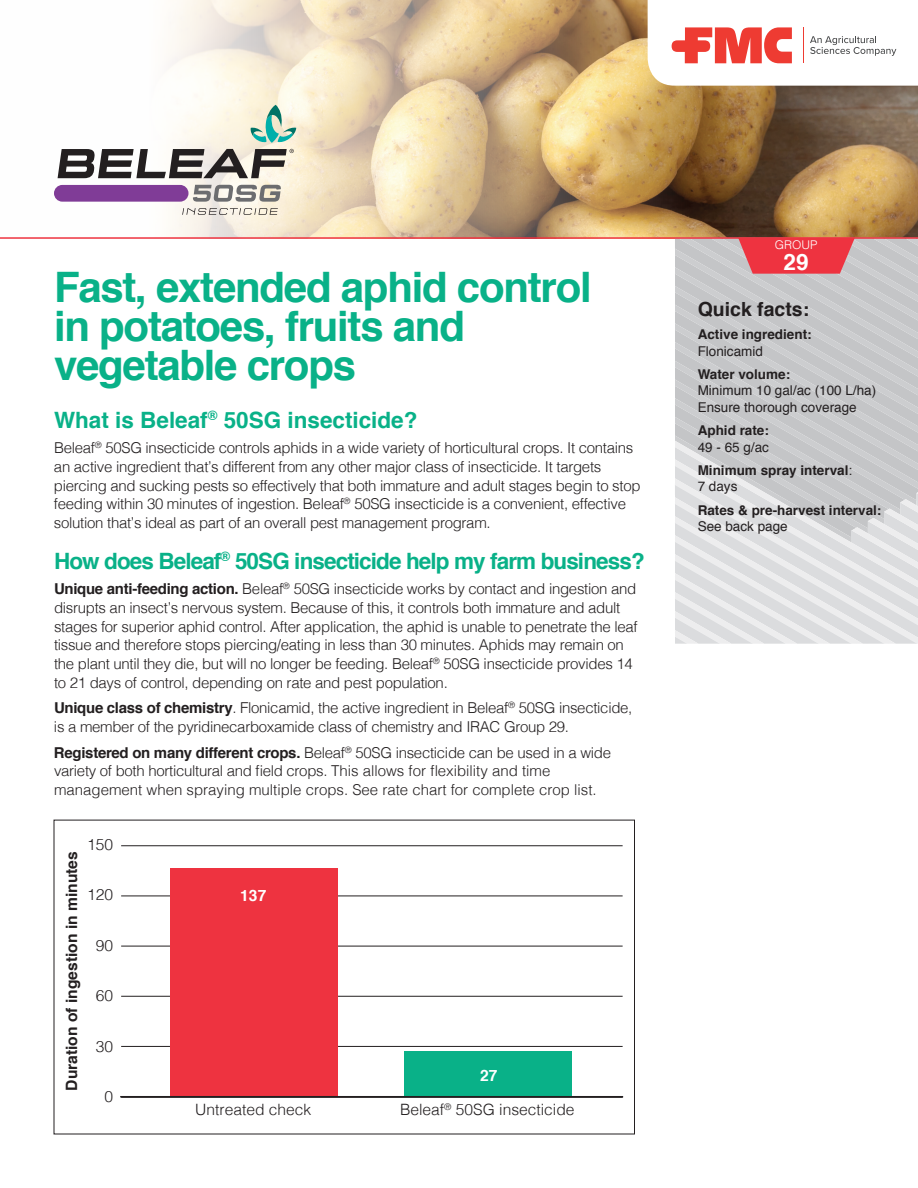
<style>
.page{position:relative;width:918px;height:1188px;background:#fff}
.page>*{position:absolute;margin:0;border:0;box-sizing:border-box;transform-origin:0 0}
.t1{font:700 42px/39px "Helvetica";letter-spacing:-.03em;color:#09b188}
.t2{font:700 22.5px "Helvetica";letter-spacing:-.04em;color:#09b188}
.t3{font:700 22.5px "Helvetica";color:#09b188}
.t4{font:700 22.5px "Helvetica";color:#fff}
.t5{font:700 19.5px "Helvetica";color:#231f20}
.t6{font:300 15.6px "Helvetica";color:#231f20}
.t7{font:700 15.6px "Helvetica";color:#231f20}
.t8{font:700 15.6px "Helvetica";color:#fff}
.t9{font:300 15px/18.8px "Helvetica";letter-spacing:-.02em;color:#231f20}
.t10{font:300 15px/18.8px "Helvetica";color:#231f20}
.t11{font:700 13.5px/23.2px "Helvetica";color:#231f20}
.t12{font:13.5px/16.5px "Helvetica";color:#231f20}
.t13{font:300 12px "Helvetica";color:#fff}
.s1{font-weight:700}
.s2{font-weight:400}
</style>
<div class="page">
<img style="left:54px;top:0;width:864px;height:237px">
<svg style="left:675px;top:239px;width:243px;height:202px;background:#c7c8ca"></svg>
<svg style="left:675px;top:441px;width:243px;height:203px;background:#dadbdd"></svg>
<svg style="left:738px;top:239px;width:117px;height:35px;background:#e84853"></svg>
<hr style="left:0;top:237px;width:918px;height:2px;background:#ee3340">
<div style="left:54px;top:185px;width:135px;height:17px;background:#803c97;border-radius:8px"></div>
<svg style="left:182px;top:208px;width:96px;height:7px"></svg>
<svg style="left:193px;top:185px;width:88px;height:17px"></svg>
<svg style="left:251px;top:105px;width:45px;height:38px;background:#aed4c1"></svg>
<svg style="left:58px;top:149px;width:236px;height:29px"></svg>
<hr style="left:121px;top:1096px;width:502px;height:2px;background:#231f20">
<hr style="left:121px;top:1046px;width:502px;height:1px;background:#231f20">
<hr style="left:121px;top:996px;width:502px;height:1px;background:#231f20">
<hr style="left:121px;top:946px;width:502px;height:1px;background:#231f20">
<hr style="left:121px;top:896px;width:502px;height:1px;background:#231f20">
<hr style="left:121px;top:845px;width:502px;height:1px;background:#231f20">
<div style="left:170px;top:868px;width:168px;height:228px;background:#ee3340"></div>
<div style="left:405px;top:1051px;width:167px;height:45px;background:#09b188"></div>
<hr style="left:120px;top:1096px;width:503px;height:1px;background:#231f20">
<svg style="left:648px;top:0;width:270px;height:86px"></svg>
<h1 class="t1" style="left:54px;top:269px;width:539px">Fast, extended aphid control in potatoes, fruits and vegetable crops</h1>
<h2 class="t3" style="left:54px;top:401px;width:365px">What is Beleaf<sup>®</sup> 50SG insecticide?</h2>
<p class="t9" style="left:54px;top:437px;width:588px">Beleaf<sup>®</sup> 50SG insecticide controls aphids in a wide variety of horticultural crops. It contains an active ingredient that’s different from any other major class of insecticide. It targets piercing and sucking pests so effectively that both immature and adult stages begin to stop feeding within 30 minutes of ingestion. Beleaf<sup>®</sup> 50SG insecticide is a convenient, effective solution that’s ideal as part of an overall pest management program.</p>
<h2 class="t2" style="left:54px;top:542px;width:592px">How does Beleaf<sup>®</sup> 50SG insecticide help my farm business?</h2>
<p class="t9" style="left:54px;top:578px;width:585px"><span class="s1">Unique anti-feeding action.</span> Beleaf<sup>®</sup> 50SG insecticide works by contact and ingestion and disrupts an insect’s nervous system. Because of this, it controls both immature and adult stages for superior aphid control. After application, the aphid is unable to penetrate the leaf tissue and therefore stops piercing/eating in less than 30 minutes. Aphids may remain on the plant until they die, but will no longer be feeding. Beleaf<sup>®</sup> 50SG insecticide provides 14 to 21 days of control, depending on rate and pest population.</p>
<p class="t9" style="left:54px;top:698px;width:580px"><span class="s1">Unique class of chemistry</span>. Flonicamid, the active ingredient in Beleaf<sup>®</sup> 50SG insecticide, is a member of the pyridinecarboxamide class of chemistry and IRAC Group 29.</p>
<p class="t10" style="left:54px;top:742px;width:559px"><span class="s1">Registered on many different crops.</span> Beleaf<sup>®</sup> 50SG insecticide can be used in a wide variety of both horticultural and field crops. This allows for flexibility and time management when spraying multiple crops. See rate chart for complete crop list.</p>
<p class="t7" style="left:59px;top:1091px;width:241px;rotate:-90deg">Duration of ingestion in minutes</p>
<p class="t6" style="left:87px;top:831px;width:28px">150</p>
<p class="t6" style="left:87px;top:882px;width:28px">120</p>
<p class="t6" style="left:96px;top:932px;width:19px">90</p>
<p class="t6" style="left:96px;top:982px;width:19px">60</p>
<p class="t6" style="left:96px;top:1033px;width:19px">30</p>
<p class="t6" style="left:105px;top:1083px;width:10px">0</p>
<p class="t8" style="left:240px;top:883px;width:28px">137</p>
<p class="t8" style="left:480px;top:1062px;width:19px">27</p>
<p class="t6" style="left:195px;top:1097px;width:118px">Untreated check</p>
<p class="t6" style="left:400px;top:1097px;width:176px">Beleaf<sup>®</sup> 50SG insecticide</p>
<p class="t13" style="left:775px;top:235px;width:44px">GROUP</p>
<h2 class="t4" style="left:784px;top:244px;width:27px">29</h2>
<h3 class="t5" style="left:698px;top:293px;width:113px">Quick facts:</h3>
<p class="t11" style="left:698px;top:323px;width:116px">Active ingredient:</p>
<p class="t12" style="left:698px;top:343px;width:67px">Flonicamid</p>
<p class="t11" style="left:698px;top:363px;width:94px">Water volume:</p>
<p class="t12" style="left:698px;top:383px;width:180px">Minimum 10 gal/ac (100 L/ha)<br>Ensure thorough coverage</p>
<p class="t11" style="left:698px;top:419px;width:73px">Aphid rate:</p>
<p class="t11" style="left:698px;top:435px;width:156px"><span class="s2">49 - 65 g/ac<br></span>Minimum spray interval<span class="s2">:</span></p>
<p class="t12" style="left:698px;top:479px;width:41px">7 days</p>
<p class="t11" style="left:698px;top:498px;width:185px">Rates &amp; pre-harvest interval:</p>
<p class="t12" style="left:698px;top:519px;width:92px">See back page</p>
</div>
